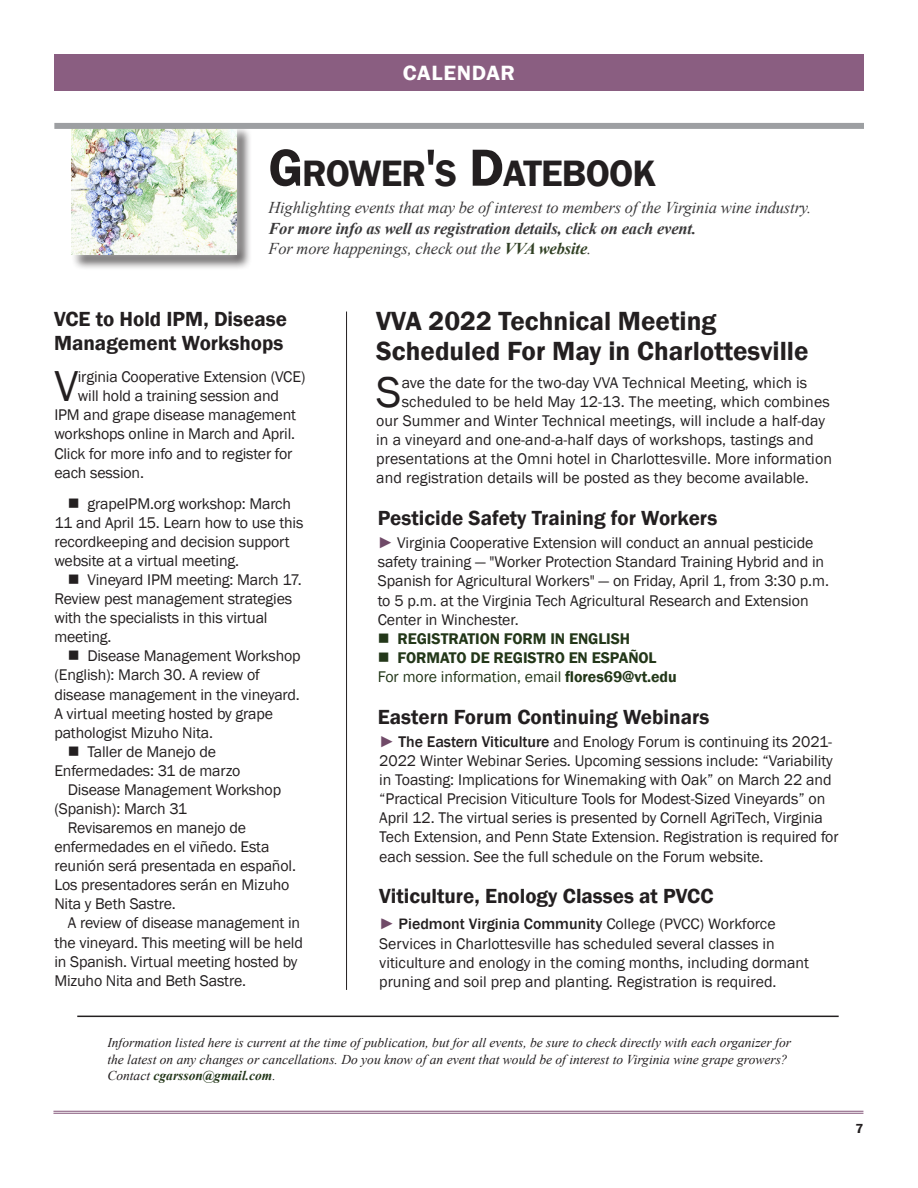
<style>
.page{position:relative;width:918px;height:1188px;background:#fff}
.page>*{position:absolute;margin:0;border:0;box-sizing:border-box;transform-origin:0 0}
.t1{font:44.55px "Franklin Gothic";color:#231f20}
.t2{font:600 37.8px "Franklin Gothic";letter-spacing:-.02em;color:#231f20}
.t3{font:600 27px/30px "Franklin Gothic";color:#231f20}
.t4{font:600 21.15px "Franklin Gothic";letter-spacing:.03em;color:#fff;scale:1.05 1}
.t5{font:600 21px/24px "Franklin Gothic";color:#231f20}
.t6{font:italic 700 16.5px/20.4px "Times New Roman";letter-spacing:-.01em;color:#3b3a3b}
.t7{font:italic 16.5px "Times New Roman";letter-spacing:-.01em;color:#3b3a3b}
.t8{font:15.9px/19px "Franklin Gothic";letter-spacing:-.005em;color:#231f20}
.t9{font:600 15.9px/19px "Franklin Gothic";letter-spacing:-.005em;color:#233719}
.t10{font:italic 13.5px/16.5px "Times New Roman";color:#231f20}
.t11{font:600 13.5px "Franklin Gothic";color:#231f20}
.s1{font-size:54px}
.s2{font-weight:400}
.s3{color:#324125}
.s4{font-weight:500;color:#704a68}
.s5{font-weight:500}
.s6{font-weight:700;color:#233719}
</style>
<div class="page">
<div style="left:54px;top:54px;width:810px;height:36px;background:#8a5e81"></div>
<hr style="left:53px;top:1111px;width:810px;height:1px;background:#825478">
<hr style="left:53px;top:1113px;width:810px;height:1px;background:#825478">
<div style="left:71px;top:125px;width:182px;height:145px;background:#231f20;opacity:.75"></div>
<div style="left:62px;top:116px;width:184px;height:148px;background:#fff;opacity:.75"></div>
<img style="left:72px;top:129px;width:165px;height:125px">
<hr style="left:346px;top:312px;width:1px;height:678px;background:#231f20">
<div style="left:54px;top:123px;width:810px;height:6px;background:#9d9fa2"></div>
<hr style="left:77px;top:1016px;width:762px;height:1px;background:#231f20">
<h3 class="t4" style="left:403px;top:60px;width:109px">CALENDAR</h3>
<h2 class="t2" style="left:268px;top:150px;width:389px"><span class="s1">G</span>ROWER<span class="s1">'</span>S <span class="s1">D</span>ATEBOOK</h2>
<p class="t7" style="left:268px;top:196px;width:544px">Highlighting events that may be of interest to members of the Virginia wine industry.</p>
<p class="t6" style="left:268px;top:218px;width:429px">For more info as well as registration details, click on each event.<br><span class="s2">For more happenings, check out the</span> <span class="s3">VVA website</span><span class="s2">.</span></p>
<h3 class="t5" style="left:54px;top:307px;width:234px">VCE to Hold IPM, Disease<br>Management Workshops</h3>
<h1 class="t1" style="left:54px;top:359px;width:25px">V</h1>
<p class="t8" style="left:78px;top:368px;width:229px">irginia Cooperative Extension (VCE)</p>
<p class="t8" style="left:78px;top:387px;width:203px">will hold a training session and</p>
<p class="t8" style="left:54px;top:406px;width:243px">IPM and grape disease management</p>
<p class="t8" style="left:54px;top:425px;width:242px">workshops online in March and April.</p>
<p class="t8" style="left:54px;top:444px;width:240px">Click for more info and to register for</p>
<p class="t8" style="left:54px;top:463px;width:91px">each session.</p>
<p class="t8" style="left:54px;top:494px;width:251px;text-indent:13px">■ grapeIPM.org workshop: March 11 and April 15. Learn how to use this recordkeeping and decision support website at a virtual meeting.</p>
<p class="t8" style="left:54px;top:571px;width:249px;text-indent:13px">■ Vineyard IPM meeting: March 17.<br>Review pest management strategies with the specialists in this virtual meeting.</p>
<p class="t8" style="left:54px;top:647px;width:248px;text-indent:13px">■ Disease Management Workshop (English): March 30. A review of disease management in the vineyard.<br>A virtual meeting hosted by grape pathologist Mizuho Nita.</p>
<p class="t8" style="left:68px;top:742px;width:150px">■ Taller de Manejo de</p>
<p class="t8" style="left:54px;top:761px;width:188px">Enfermedades: 31 de marzo</p>
<p class="t8" style="left:68px;top:780px;width:215px">Disease Management Workshop</p>
<p class="t8" style="left:54px;top:800px;width:134px">(Spanish): March 31</p>
<p class="t8" style="left:68px;top:819px;width:180px">Revisaremos en manejo de</p>
<p class="t8" style="left:54px;top:838px;width:217px">enfermedades en el viñedo. Esta</p>
<p class="t8" style="left:54px;top:857px;width:243px">reunión será presentada en español.</p>
<p class="t8" style="left:54px;top:876px;width:237px">Los presentadores serán en Mizuho</p>
<p class="t8" style="left:54px;top:895px;width:123px">Nita y Beth Sastre.</p>
<p class="t8" style="left:68px;top:914px;width:234px">A review of disease management in</p>
<p class="t8" style="left:54px;top:933px;width:250px">the vineyard. This meeting will be held</p>
<p class="t8" style="left:54px;top:952px;width:245px">in Spanish. Virtual meeting hosted by</p>
<p class="t8" style="left:54px;top:971px;width:193px">Mizuho Nita and Beth Sastre.</p>
<h3 class="t3" style="left:376px;top:307px;width:434px">VVA 2022 Technical Meeting<br>Scheduled For May in Charlottesville</h3>
<h1 class="t1" style="left:376px;top:364px;width:27px">S</h1>
<p class="t8" style="left:402px;top:373px;width:407px">ave the date for the two-day VVA Technical Meeting, which is</p>
<p class="t8" style="left:402px;top:392px;width:429px">scheduled to be held May 12-13. The meeting, which combines</p>
<p class="t8" style="left:376px;top:411px;width:450px">our Summer and Winter Technical meetings, will include a half-day</p>
<p class="t8" style="left:376px;top:430px;width:439px">in a vineyard and one-and-a-half days of workshops, tastings and</p>
<p class="t8" style="left:376px;top:449px;width:457px">presentations at the Omni hotel in Charlottesville. More information</p>
<p class="t8" style="left:376px;top:468px;width:434px">and registration details will be posted as they become available.</p>
<h3 class="t5" style="left:378px;top:507px;width:341px">Pesticide Safety Training for Workers</h3>
<p class="t8" style="left:378px;top:534px;width:453px"><span class="s4">►</span> Virginia Cooperative Extension will conduct an annual pesticide safety training — "Worker Protection Standard Training Hybrid and in Spanish for Agricultural Workers" — on Friday, April 1, from 3:30 p.m. to 5 p.m. at the Virginia Tech Agricultural Research and Extension Center in Winchester.</p>
<p class="t9" style="left:378px;top:629px;width:254px">■ REGISTRATION FORM IN ENGLISH</p>
<p class="t9" style="left:378px;top:648px;width:301px">■ FORMATO DE REGISTRO EN ESPAÑOL<br><span class="s2">For more information, email</span> flores69@vt.edu</p>
<h3 class="t5" style="left:378px;top:705px;width:333px">Eastern Forum Continuing Webinars</h3>
<p class="t8" style="left:379px;top:733px;width:461px"><span class="s4">►</span> <span class="s5">The Eastern Viticulture</span> and Enology Forum is continuing its 2021- 2022 Winter Webinar Series. Upcoming sessions include: “Variability in Toasting: Implications for Winemaking with Oak” on March 22 and “Practical Precision Viticulture Tools for Modest-Sized Vineyards” on April 12. The virtual series is presented by Cornell AgriTech, Virginia Tech Extension, and Penn State Extension. Registration is required for each session. See the full schedule on the Forum website.</p>
<h3 class="t5" style="left:379px;top:884px;width:336px">Viticulture, Enology Classes at PVCC</h3>
<p class="t8" style="left:379px;top:915px;width:431px"><span class="s4">►</span> <span class="s5">Piedmont Virginia Community</span> College (PVCC) Workforce Services in Charlottesville has scheduled several classes in viticulture and enology in the coming months, including dormant pruning and soil prep and planting. Registration is required.</p>
<p class="t10" style="left:107px;top:1034px;width:685px">Information listed here is current at the time of publication, but for all events, be sure to check directly with each organizer for the latest on any changes or cancellations. Do you know of an event that would be of interest to Virginia wine grape growers?<br>Contact <span class="s6">cgarsson@gmail.com</span>.</p>
<p class="t11" style="left:856px;top:1120px;width:9px">7</p>
</div>
